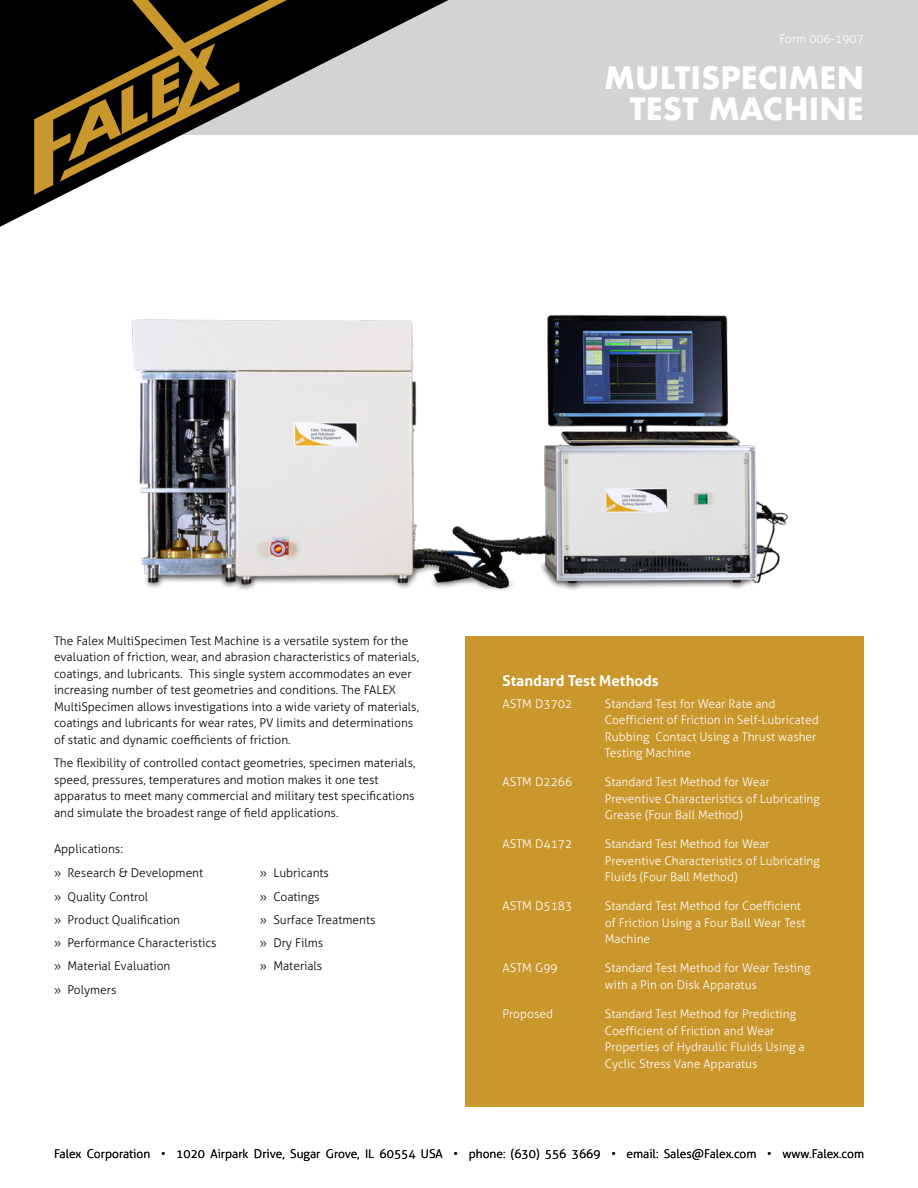
<style>
.page{position:relative;width:918px;height:1188px;background:#fff}
.page>*{position:absolute;margin:0;border:0;box-sizing:border-box;transform-origin:0 0}
.t1{font:700 30px/31.5px "Futura";color:#fff;text-align:right}
.t2{font:700 15px "Aller";color:#fff}
.t3{font:300 12px/16.5px "Aller";color:#000}
.t4{font:300 12px/16.5px "Aller";color:#fff}
</style>
<div class="page">
<div style="left:0;top:0;width:918px;height:135px;background:#d1d3d4"></div>
<svg style="left:0;top:0;width:449px;height:227px"></svg>
<svg style="left:34px;top:0;width:253px;height:195px;fill:#000"></svg>
<div style="left:466px;top:636px;width:398px;height:471px;background:#c9972b"></div>
<img style="left:131px;top:315px;width:657px;height:276px">
<p class="t4" style="left:780px;top:31px;width:86px">Form 006-1907</p>
<h1 class="t1" style="left:604px;top:61px;width:261px">MULTISPECIMEN<br>TEST MACHINE</h1>
<p class="t3" style="left:54px;top:632px;width:367px">The Falex MultiSpecimen Test Machine is a versatile system for the evaluation of friction, wear, and abrasion characteristics of materials, coatings, and lubricants. This single system accommodates an ever increasing number of test geometries and conditions. The FALEX MultiSpecimen allows investigations into a wide variety of materials, coatings and lubricants for wear rates, PV limits and determinations of static and dynamic coefficients of friction.</p>
<p class="t3" style="left:54px;top:755px;width:363px">The flexibility of controlled contact geometries, specimen materials, speed, pressures, temperatures and motion makes it one test apparatus to meet many commercial and military test specifications and simulate the broadest range of field applications.</p>
<p class="t3" style="left:54px;top:838px;width:164px;line-height:23.4px">Applications:<br>» Research &amp; Development<br>» Quality Control<br>» Product Qualification<br>» Performance Characteristics » Material Evaluation<br>» Polymers</p>
<p class="t3" style="left:260px;top:861px;width:117px;line-height:23.2px">» Lubricants<br>» Coatings<br>» Surface Treatments » Dry Films<br>» Materials</p>
<p class="t2" style="left:503px;top:671px;width:158px">Standard Test Methods</p>
<p class="t4" style="left:503px;top:695px;width:71px">ASTM D3702</p>
<p class="t4" style="left:605px;top:695px;width:215px">Standard Test for Wear Rate and<br>Coefficient of Friction in Self-Lubricated<br>Rubbing Contact Using a Thrust washer<br>Testing Machine</p>
<p class="t4" style="left:503px;top:774px;width:71px">ASTM D2266</p>
<p class="t4" style="left:605px;top:774px;width:217px">Standard Test Method for Wear<br>Preventive Characteristics of Lubricating<br>Grease (Four Ball Method)</p>
<p class="t4" style="left:503px;top:836px;width:71px">ASTM D4172</p>
<p class="t4" style="left:605px;top:836px;width:217px">Standard Test Method for Wear<br>Preventive Characteristics of Lubricating<br>Fluids (Four Ball Method)</p>
<p class="t4" style="left:503px;top:898px;width:71px">ASTM D5183</p>
<p class="t4" style="left:605px;top:898px;width:202px">Standard Test Method for Coefficient of Friction Using a Four Ball Wear Test<br>Machine</p>
<p class="t4" style="left:503px;top:960px;width:57px">ASTM G99</p>
<p class="t4" style="left:605px;top:960px;width:207px">Standard Test Method for Wear Testing with a Pin on Disk Apparatus</p>
<p class="t4" style="left:503px;top:1006px;width:52px">Proposed</p>
<p class="t4" style="left:605px;top:1006px;width:201px">Standard Test Method for Predicting Coefficient of Friction and Wear Properties of Hydraulic Fluids Using a Cyclic Stress Vane Apparatus</p>
<p class="t3" style="left:54px;top:1146px;width:812px">Falex Corporation • 1020 Airpark Drive, Sugar Grove, IL 60554 USA • phone: (630) 556 3669 • email: Sales@Falex.com • www.Falex.com</p>
</div>
